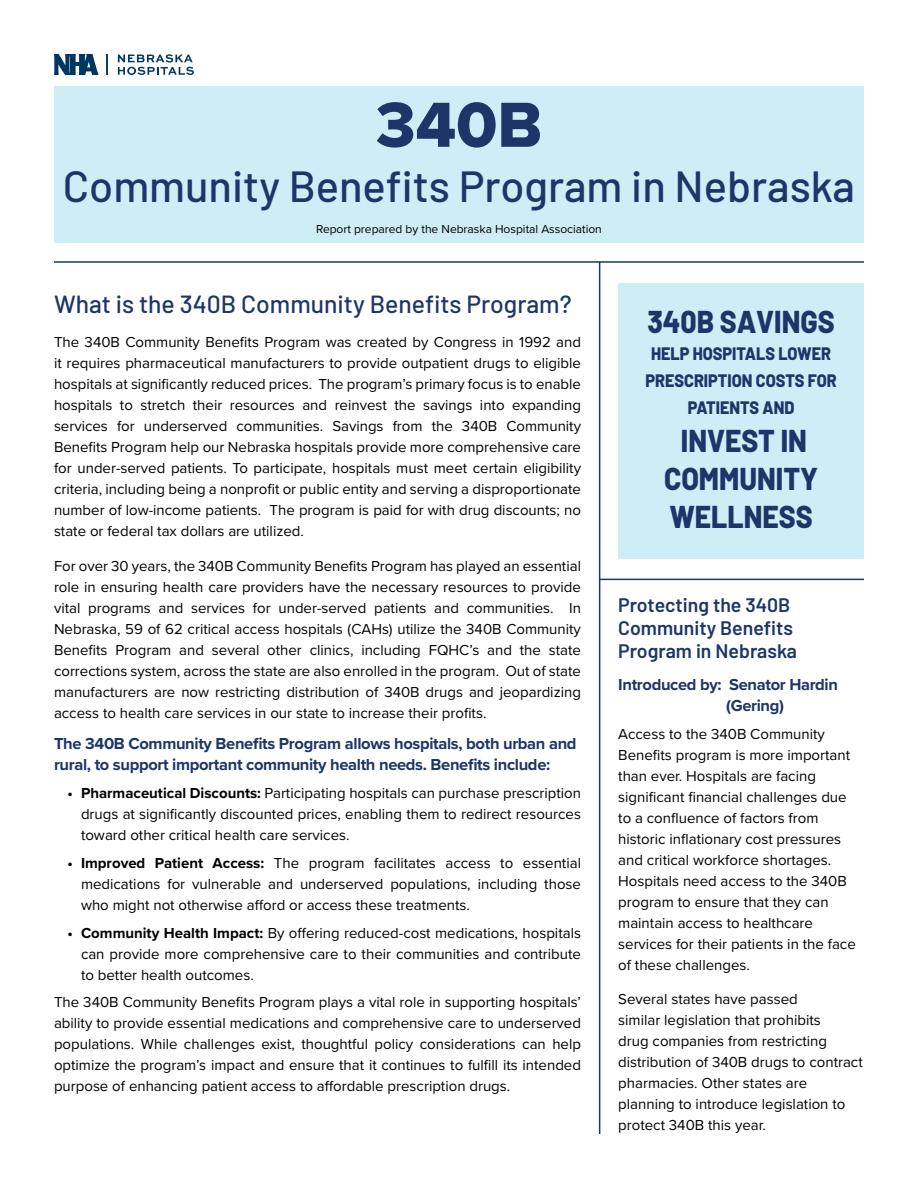
<style>
.page{position:relative;width:918px;height:1188px;background:#fff}
.page>*{position:absolute;margin:0;border:0;box-sizing:border-box;transform-origin:0 0}
.t1{font:66px "Proxima Nova Extrabld";color:#1b3668}
.t2{font:500 43.5px "Barlow";color:#1b3668}
.t3{font:800 31.5px/37.8px "Barlow";color:#1b3668;text-align:center;scale:.9 1}
.t4{font:500 24.75px "Barlow";color:#1b3668}
.t5{font:600 19.5px/23.4px "Barlow";color:#1b3668}
.t6{font:800 18px/27px "Barlow";color:#1b3668;text-align:center;scale:.9 1}
.t7{font:700 16.5px/21px "Proxima Nova";letter-spacing:-.02em;color:#1b3668}
.t8{font:15px/21px "Proxima Nova";color:#000;text-align:justify}
.t9{font:12px "Proxima Nova";color:#000}
.s1{font-weight:700}
</style>
<div class="page">
<div style="left:54px;top:87px;width:810px;height:156px;background:#cdedf7"></div>
<hr style="left:54px;top:261px;width:810px;height:2px;background:#1b3668">
<hr style="left:600px;top:579px;width:264px;height:1px;background:#1b3668">
<hr style="left:599px;top:261px;width:1px;height:873px;background:#1b3668">
<div style="left:618px;top:283px;width:246px;height:275px;background:#cdedf7"></div>
<svg style="left:118px;top:54px;width:76px;height:21px"></svg>
<svg style="left:54px;top:54px;width:45px;height:21px"></svg>
<svg style="left:107px;top:54px;width:1px;height:21px"></svg>
<h1 class="t1" style="left:376px;top:76px;width:168px">340B</h1>
<h2 class="t2" style="left:63px;top:155px;width:794px">Community Benefits Program in Nebraska</h2>
<p class="t9" style="left:316px;top:220px;width:287px">Report prepared by the Nebraska Hospital Association</p>
<h3 class="t4" style="left:54px;top:286px;width:519px">What is the 340B Community Benefits Program?</h3>
<p class="t8" style="left:54px;top:331px;width:529px">The 340B Community Benefits Program was created by Congress in 1992 and it requires pharmaceutical manufacturers to provide outpatient drugs to eligible hospitals at significantly reduced prices. The program’s primary focus is to enable hospitals to stretch their resources and reinvest the savings into expanding services for underserved communities. Savings from the 340B Community Benefits Program help our Nebraska hospitals provide more comprehensive care for under-served patients. To participate, hospitals must meet certain eligibility criteria, including being a nonprofit or public entity and serving a disproportionate number of low-income patients. The program is paid for with drug discounts; no state or federal tax dollars are utilized.</p>
<p class="t8" style="left:54px;top:555px;width:529px">For over 30 years, the 340B Community Benefits Program has played an essential role in ensuring health care providers have the necessary resources to provide vital programs and services for under-served patients and communities. In Nebraska, 59 of 62 critical access hospitals (CAHs) utilize the 340B Community Benefits Program and several other clinics, including FQHC’s and the state corrections system, across the state are also enrolled in the program. Out of state manufacturers are now restricting distribution of 340B drugs and jeopardizing access to health care services in our state to increase their profits.</p>
<p class="t7" style="left:54px;top:733px;width:524px">The 340B Community Benefits Program allows hospitals, both urban and rural, to support important community health needs. Benefits include:</p>
<p class="t8" style="left:81px;top:782px;width:502px;text-indent:-14px"><span class="s1">• Pharmaceutical Discounts:</span> Participating hospitals can purchase prescription drugs at significantly discounted prices, enabling them to redirect resources toward other critical health care services.</p>
<p class="t8" style="left:81px;top:852px;width:502px;text-indent:-14px"><span class="s1">• Improved Patient Access:</span> The program facilitates access to essential medications for vulnerable and underserved populations, including those who might not otherwise afford or access these treatments.</p>
<p class="t8" style="left:81px;top:922px;width:502px;text-indent:-14px"><span class="s1">• Community Health Impact:</span> By offering reduced-cost medications, hospitals can provide more comprehensive care to their communities and contribute to better health outcomes.</p>
<p class="t8" style="left:54px;top:991px;width:529px">The 340B Community Benefits Program plays a vital role in supporting hospitals’ ability to provide essential medications and comprehensive care to underserved populations. While challenges exist, thoughtful policy considerations can help optimize the program’s impact and ensure that it continues to fulfill its intended purpose of enhancing patient access to affordable prescription drugs.</p>
<h3 class="t3" style="left:647px;top:301px;width:210px">340B SAVINGS</h3>
<p class="t6" style="left:645px;top:339px;width:214px">HELP HOSPITALS LOWER<br>PRESCRIPTION COSTS FOR<br>PATIENTS AND</p>
<h3 class="t3" style="left:664px;top:419px;width:173px">INVEST IN<br>COMMUNITY<br>WELLNESS</h3>
<h3 class="t5" style="left:618px;top:591px;width:180px">Protecting the 340B<br>Community Benefits<br>Program in Nebraska</h3>
<p class="t7" style="left:726px;top:674px;width:113px;text-indent:-108px">Introduced by: Senator Hardin (Gering)</p>
<p class="t8" style="left:618px;top:723px;width:239px;text-align:left">Access to the 340B Community<br>Benefits program is more important than ever. Hospitals are facing significant financial challenges due to a confluence of factors from historic inflationary cost pressures and critical workforce shortages.<br>Hospitals need access to the 340B program to ensure that they can maintain access to healthcare services for their patients in the face of these challenges.</p>
<p class="t8" style="left:618px;top:988px;width:246px;text-align:left">Several states have passed<br>similar legislation that prohibits<br>drug companies from restricting distribution of 340B drugs to contract pharmacies. Other states are planning to introduce legislation to protect 340B this year.</p>
</div>
